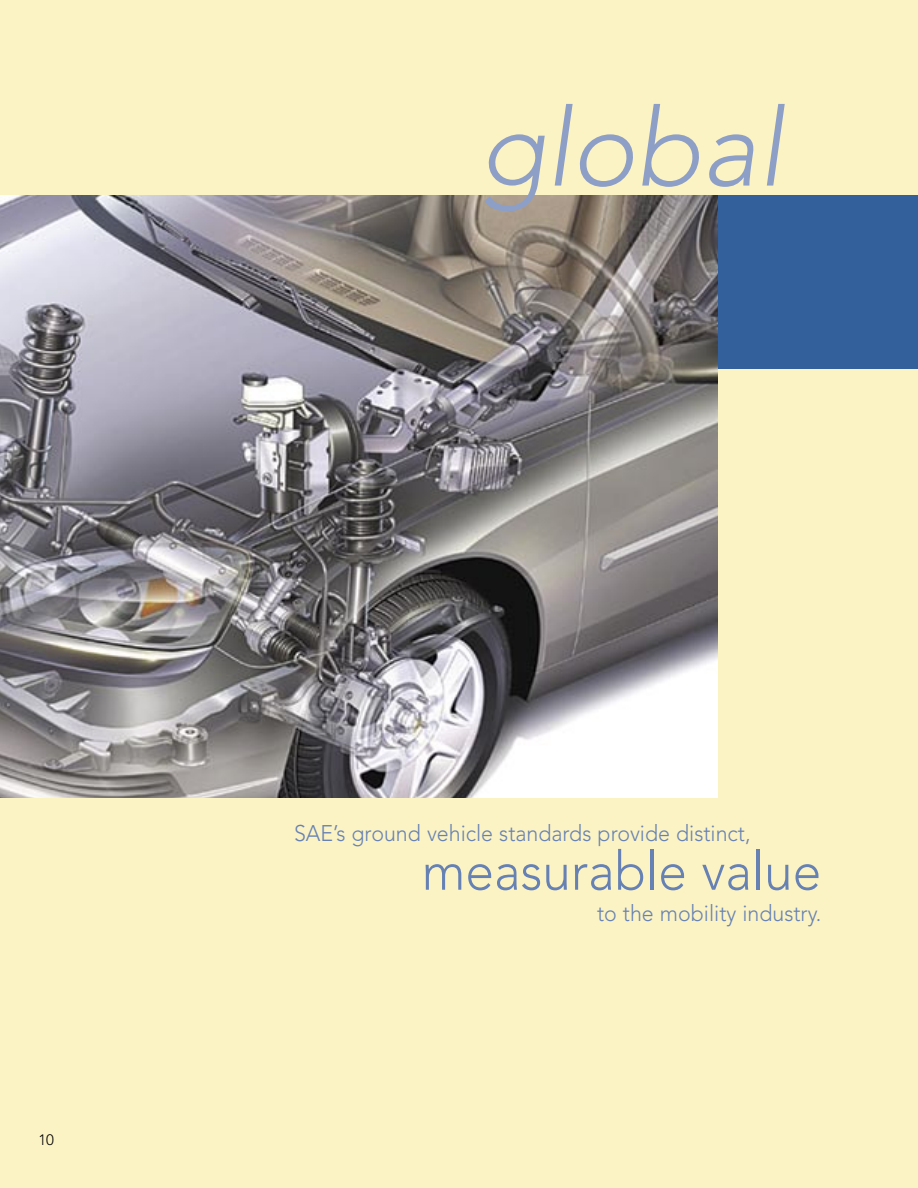
<style>
.page{position:relative;width:918px;height:1188px;background:#fcf3c4}
.page>*{position:absolute;margin:0;border:0;box-sizing:border-box;transform-origin:0 0}
.t1{font:italic 300 108px "Avenir";color:#8e9fc7}
.t2{font:300 54px "Avenir";color:#6682b4;scale:.95 1}
.t3{font:300 22.5px "Avenir";color:#6682b4;scale:.95 1}
.t4{font:300 15px "Avenir";color:#000}
</style>
<div class="page">
<div style="left:704px;top:196px;width:214px;height:173px;background:#335f9b"></div>
<img style="left:0;top:196px;width:718px;height:601px">
<h1 class="t1" style="left:479px;top:85px;width:306px">global</h1>
<p class="t4" style="left:38px;top:1131px;width:17px">10</p>
<p class="t3" style="left:294px;top:820px;width:482px">SAE’s ground vehicle standards provide distinct,</p>
<h2 class="t2" style="left:422px;top:839px;width:422px">measurable value</h2>
<p class="t3" style="left:597px;top:900px;width:238px">to the mobility industry.</p>
</div>
